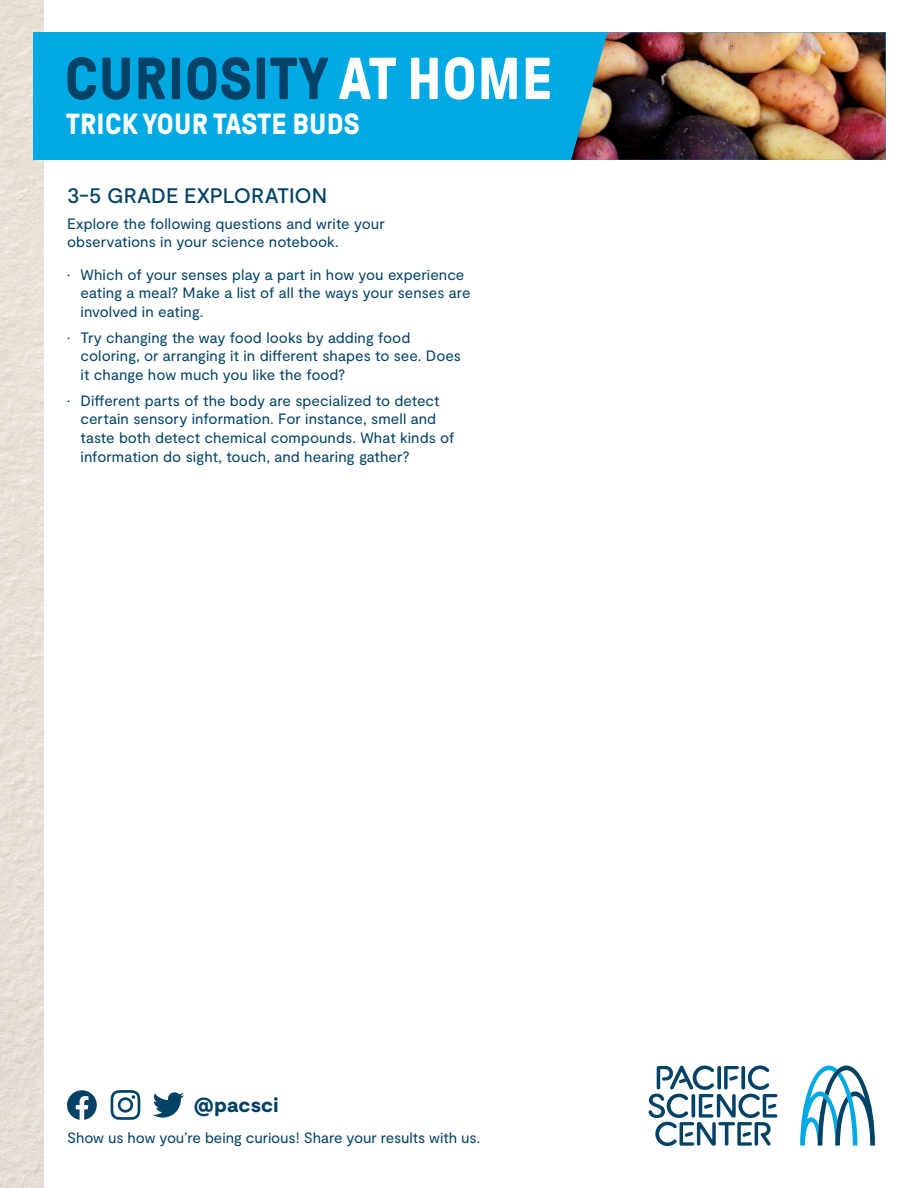
<style>
.page{position:relative;width:918px;height:1188px;background:#fff}
.page>*{position:absolute;margin:0;border:0;box-sizing:border-box;transform-origin:0 0}
.t1{font:700 59.1px "GT Pressura";letter-spacing:.01em;color:#024266}
.t2{font:700 29.1px "GT Pressura";letter-spacing:.01em;color:#fff}
.Heading1{font:500 21px "Moderat";color:#024266}
.t3{font:900 20.4px "Moderat";letter-spacing:.01em;color:#024266}
.Body{font:15px/18.8px "Moderat";color:#024266}
.s1{color:#fff}
</style>
<div class="page">
<img style="left:0;top:0;width:44px;height:1188px">
<svg style="left:800px;top:1066px;width:75px;height:80px"></svg>
<svg style="left:648px;top:1065px;width:129px;height:81px"></svg>
<svg style="left:153px;top:1092px;width:31px;height:26px"></svg>
<svg style="left:111px;top:1090px;width:29px;height:30px"></svg>
<svg style="left:67px;top:1090px;width:30px;height:30px"></svg>
<div style="left:33px;top:32px;width:853px;height:128px;background:#00a8e4"></div>
<img style="left:571px;top:32px;width:315px;height:128px">
<h1 class="t1" style="left:65px;top:47px;width:489px">CURIOSITY <span class="s1">AT HOME</span></h1>
<h2 class="t2" style="left:66px;top:108px;width:295px">TRICK YOUR TASTE BUDS</h2>
<p class="Heading1" style="left:67px;top:184px;width:262px">3-5 GRADE EXPLORATION</p>
<p class="Body" style="left:67px;top:214px;width:319px">Explore the following questions and write your observations in your science notebook.</p>
<p class="Body" style="left:81px;top:265px;width:392px;text-indent:-14px">• Which of your senses play a part in how you experience eating a meal? Make a list of all the ways your senses are involved in eating.</p>
<p class="Body" style="left:81px;top:328px;width:382px;text-indent:-14px">• Try changing the way food looks by adding food coloring, or arranging it in different shapes to see. Does it change how much you like the food?</p>
<p class="Body" style="left:81px;top:391px;width:376px;text-indent:-14px">• Different parts of the body are specialized to detect certain sensory information. For instance, smell and taste both detect chemical compounds. What kinds of information do sight, touch, and hearing gather?</p>
<h3 class="t3" style="left:194px;top:1093px;width:86px">@pacsci</h3>
<p class="Body" style="left:67px;top:1129px;width:415px">Show us how you’re being curious! Share your results with us.</p>
</div>
